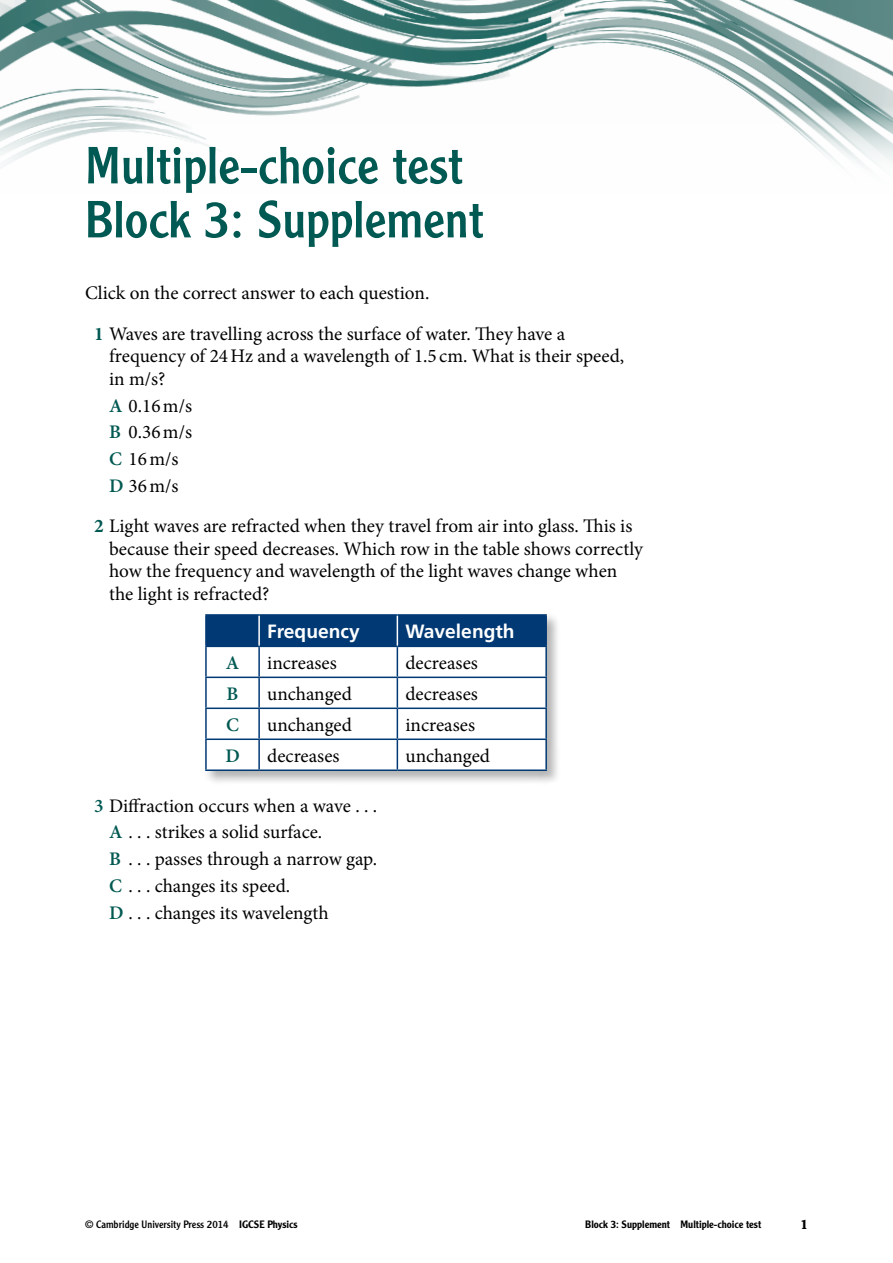
<style>
.page{position:relative;width:893px;height:1263px;background:#fff}
.page>*{position:absolute;margin:0;border:0;box-sizing:border-box;transform-origin:0 0}
.t1{font:51px/54px "Clearface Gothic LT Std";color:#005952}
.t2{font:19.2px/22.5px "Minion Pro";color:#000}
.t3{font:19.2px/26.7px "Minion Pro";letter-spacing:.065em;color:#000}
.t4{font:700 19.2px "Frutiger LT Std";color:#fff}
.t5{font:600 19.2px "Minion Pro";color:#005952}
.t6{font:700 13.5px "Clearface Gothic LT Std";color:#000}
.t7{font:10.5px "Clearface Gothic LT Std";color:#000}
.t8{font:500 10.5px "Clearface Gothic LT Std";color:#000}
.s1{font-weight:700;color:#005952}
.s2{font-weight:600;color:#005952}
.s3{font-weight:500}
</style>
<div class="page">
<img style="left:0;top:0;width:893px;height:105px">
<svg style="left:0;top:105px;width:893px;height:60px"></svg>
<div style="left:203px;top:612px;width:358px;height:174px;background:#000;opacity:.3"></div>
<hr style="left:205px;top:707px;width:54px;height:2px;background:#003974">
<hr style="left:397px;top:707px;width:150px;height:2px;background:#003974">
<hr style="left:259px;top:614px;width:138px;height:2px;background:#003974">
<hr style="left:205px;top:676px;width:54px;height:2px;background:#003974">
<hr style="left:397px;top:676px;width:150px;height:2px;background:#003974">
<hr style="left:205px;top:738px;width:54px;height:2px;background:#003974">
<hr style="left:397px;top:738px;width:150px;height:2px;background:#003974">
<svg style="left:206px;top:615px;width:340px;height:154px"></svg>
<hr style="left:205px;top:647px;width:2px;height:29px;background:#003974">
<hr style="left:259px;top:646px;width:138px;height:1px;background:#003974">
<hr style="left:545px;top:647px;width:2px;height:29px;background:#003974">
<hr style="left:205px;top:678px;width:2px;height:29px;background:#003974">
<hr style="left:545px;top:678px;width:2px;height:29px;background:#003974">
<hr style="left:205px;top:709px;width:2px;height:29px;background:#003974">
<hr style="left:545px;top:709px;width:2px;height:29px;background:#003974">
<hr style="left:205px;top:740px;width:2px;height:29px;background:#003974">
<hr style="left:545px;top:740px;width:2px;height:29px;background:#003974">
<hr style="left:205px;top:769px;width:54px;height:2px;background:#003974">
<hr style="left:259px;top:769px;width:138px;height:2px;background:#003974">
<hr style="left:397px;top:769px;width:150px;height:2px;background:#003974">
<hr style="left:205px;top:614px;width:54px;height:2px;background:#003974">
<hr style="left:205px;top:616px;width:2px;height:30px;background:#003974">
<hr style="left:205px;top:646px;width:54px;height:1px;background:#003974">
<hr style="left:258px;top:616px;width:2px;height:30px;background:#fff">
<hr style="left:397px;top:614px;width:150px;height:2px;background:#003974">
<hr style="left:545px;top:616px;width:2px;height:30px;background:#003974">
<hr style="left:397px;top:646px;width:150px;height:1px;background:#003974">
<hr style="left:397px;top:616px;width:1px;height:30px;background:#fff">
<h1 class="t1" style="left:85px;top:138px;width:400px">Multiple-choice test<br>Block 3: Supplement</h1>
<p class="t2" style="left:94px;top:273px;width:473px;line-height:40.5px;text-indent:-9px">Click on the correct answer to each question.<br><span class="s1">1</span> Waves are travelling across the surface of water. They have a</p>
<p class="t2" style="left:109px;top:345px;width:517px">frequency of 24Hz and a wavelength of 1.5 cm. What is their speed, in m/s?</p>
<p class="t3" style="left:109px;top:392px;width:85px"><span class="s2">A</span> 0.16m/s<br><span class="s2">B</span> 0.36m/s<br><span class="s2">C</span> 16m/s<br><span class="s2">D</span> 36m/s</p>
<p class="t2" style="left:109px;top:515px;width:535px;text-indent:-15px"><span class="s1">2</span> Light waves are refracted when they travel from air into glass. This is because their speed decreases. Which row in the table shows correctly how the frequency and wavelength of the light waves change when the light is refracted?</p>
<p class="t4" style="left:267px;top:620px;width:94px">Frequency</p>
<p class="t4" style="left:405px;top:620px;width:111px">Wavelength</p>
<p class="t5" style="left:226px;top:649px;width:15px">A</p>
<p class="t2" style="left:267px;top:651px;width:71px">increases</p>
<p class="t2" style="left:405px;top:651px;width:74px">decreases</p>
<p class="t5" style="left:227px;top:680px;width:13px">B</p>
<p class="t2" style="left:267px;top:682px;width:86px">unchanged</p>
<p class="t2" style="left:405px;top:682px;width:74px">decreases</p>
<p class="t5" style="left:226px;top:711px;width:14px">C</p>
<p class="t2" style="left:267px;top:713px;width:86px">unchanged</p>
<p class="t2" style="left:405px;top:713px;width:71px">increases</p>
<p class="t5" style="left:225px;top:742px;width:16px">D</p>
<p class="t2" style="left:267px;top:744px;width:74px">decreases</p>
<p class="t2" style="left:405px;top:744px;width:86px">unchanged</p>
<p class="t2" style="left:109px;top:792px;width:270px;line-height:26.7px;text-indent:-15px"><span class="s2">3</span> Diffraction occurs when a wave . . .<br><span class="s2">A</span> . . . strikes a solid surface.<br><span class="s2">B</span> . . . passes through a narrow gap.<br><span class="s2">C</span> . . . changes its speed.<br><span class="s2">D</span> . . . changes its wavelength</p>
<p class="t7" style="left:85px;top:1218px;width:214px">© Cambridge University Press 2014 <span class="s3">IGCSE Physics</span></p>
<p class="t8" style="left:585px;top:1218px;width:177px">Block 3: Supplement Multiple-choice test</p>
<p class="t6" style="left:800px;top:1216px;width:9px">1</p>
</div>
